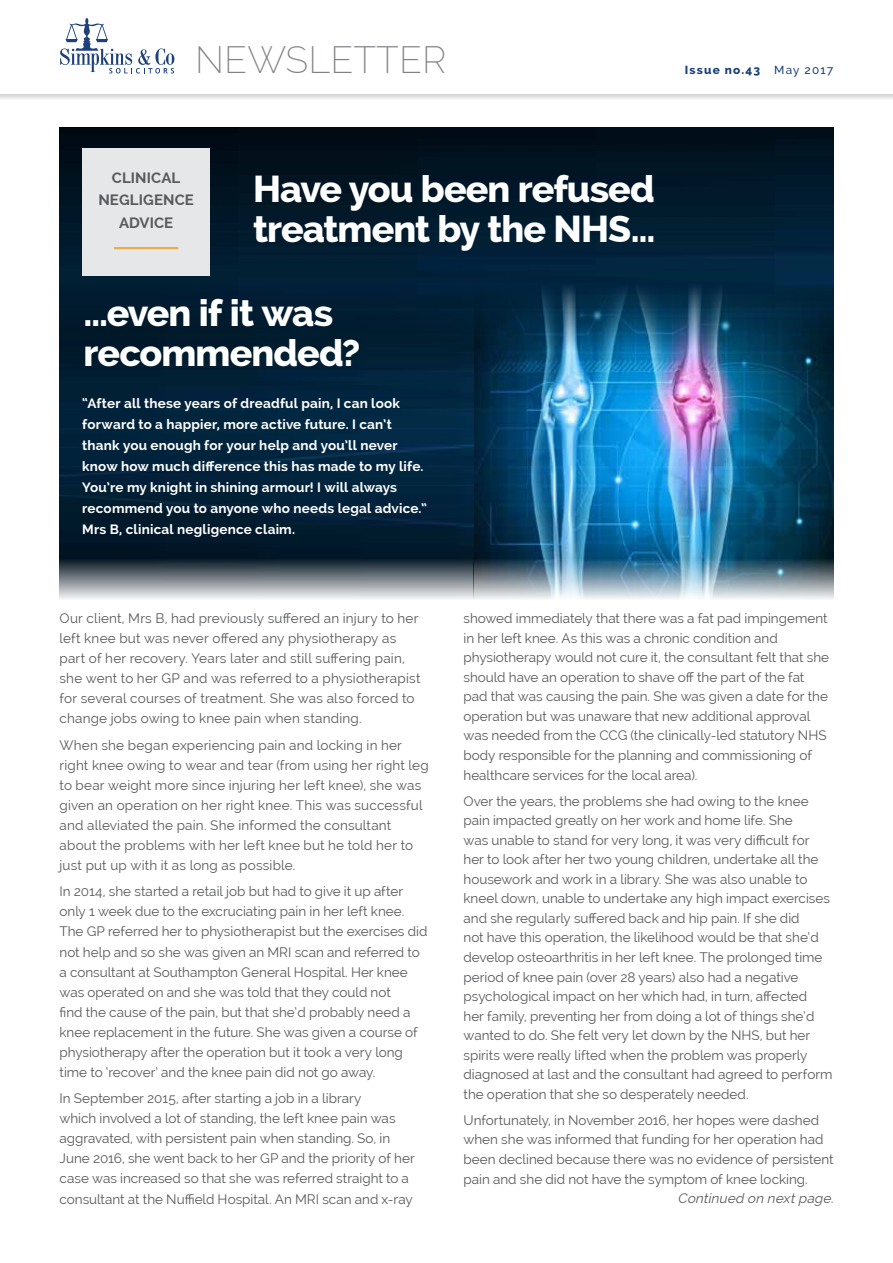
<style>
.page{position:relative;width:893px;height:1263px;background:#fff}
.page>*{position:absolute;margin:0;border:0;box-sizing:border-box;transform-origin:0 0}
.t1{font:800 37.5px/40.5px "Raleway";letter-spacing:-.025em;color:#fff}
.t2{font:200 37.35px "Raleway";color:#808285}
.t3{font:700 15px/22.5px "Raleway";letter-spacing:.005em;color:#58595b;text-align:center}
.t4{font:13.5px/19.5px "Raleway";color:#58595b}
.t5{font:700 13.5px/21px "Raleway";letter-spacing:.015em;color:#fff}
.t6{font:italic 13.5px "Raleway";color:#58595b}
.t7{font:800 11.7px "Raleway";letter-spacing:.1em;color:#1c4279}
.s1{font-weight:500}
</style>
<div class="page">
<img style="left:60px;top:349px;width:773px;height:251px">
<img style="left:60px;top:128px;width:773px;height:221px">
<svg style="left:60px;top:18px;width:114px;height:55px"></svg>
<div style="left:0;top:94px;width:893px;height:6px;background:#e3e4e5"></div>
<div style="left:82px;top:148px;width:128px;height:128px;background:#e6e7e8"></div>
<hr style="left:114px;top:247px;width:64px;height:2px;background:#efac42">
<h2 class="t2" style="left:195px;top:38px;width:253px">NEWSLETTER</h2>
<p class="t7" style="left:685px;top:63px;width:150px">Issue no.43 <span class="s1">May 2017</span></p>
<p class="t3" style="left:98px;top:166px;width:97px">CLINICAL<br>NEGLIGENCE<br>ADVICE</p>
<h1 class="t1" style="left:253px;top:169px;width:404px">Have you been refused treatment by the NHS…</h1>
<h1 class="t1" style="left:84px;top:293px;width:278px">…even if it was recommended?</h1>
<p class="t5" style="left:82px;top:392px;width:346px">“After all these years of dreadful pain, I can look forward to a happier, more active future. I can’t thank you enough for your help and you’ll never know how much difference this has made to my life.<br>You’re my knight in shining armour! I will always recommend you to anyone who needs legal advice.” Mrs B, clinical negligence claim.</p>
<p class="t4" style="left:60px;top:608px;width:362px;line-height:20.1px">Our client, Mrs B, had previously suffered an injury to her left knee but was never offered any physiotherapy as part of her recovery. Years later and still suffering pain, she went to her GP and was referred to a physiotherapist for several courses of treatment. She was also forced to change jobs owing to knee pain when standing.</p>
<p class="t4" style="left:60px;top:735px;width:371px;line-height:20.1px">When she began experiencing pain and locking in her right knee owing to wear and tear (from using her right leg to bear weight more since injuring her left knee), she was given an operation on her right knee. This was successful and alleviated the pain. She informed the consultant about the problems with her left knee but he told her to just put up with it as long as possible.</p>
<p class="t4" style="left:60px;top:881px;width:369px;line-height:20.1px">In 2014, she started a retail job but had to give it up after only 1 week due to the excruciating pain in her left knee.<br>The GP referred her to physiotherapist but the exercises did not help and so she was given an MRI scan and referred to a consultant at Southampton General Hospital. Her knee was operated on and she was told that they could not<br>find the cause of the pain, but that she’d probably need a knee replacement in the future. She was given a course of physiotherapy after the operation but it took a very long time to ‘recover’ and the knee pain did not go away.</p>
<p class="t4" style="left:60px;top:1088px;width:357px;line-height:20.1px">In September 2015, after starting a job in a library<br>which involved a lot of standing, the left knee pain was aggravated, with persistent pain when standing. So, in June 2016, she went back to her GP and the priority of her case was increased so that she was referred straight to a consultant at the Nuffield Hospital. An MRI scan and x-ray</p>
<p class="t4" style="left:463px;top:608px;width:367px">showed immediately that there was a fat pad impingement in her left knee. As this was a chronic condition and physiotherapy would not cure it, the consultant felt that she should have an operation to shave off the part of the fat pad that was causing the pain. She was given a date for the operation but was unaware that new additional approval was needed from the CCG (the clinically-led statutory NHS body responsible for the planning and commissioning of healthcare services for the local area).</p>
<p class="t4" style="left:463px;top:791px;width:370px">Over the years, the problems she had owing to the knee pain impacted greatly on her work and home life. She<br>was unable to stand for very long, it was very difficult for her to look after her two young children, undertake all the housework and work in a library. She was also unable to kneel down, unable to undertake any high impact exercises and she regularly suffered back and hip pain. If she did<br>not have this operation, the likelihood would be that she’d develop osteoarthritis in her left knee. The prolonged time period of knee pain (over 28 years) also had a negative psychological impact on her which had, in turn, affected<br>her family, preventing her from doing a lot of things she’d wanted to do. She felt very let down by the NHS, but her spirits were really lifted when the problem was properly diagnosed at last and the consultant had agreed to perform the operation that she so desperately needed.</p>
<p class="t4" style="left:463px;top:1110px;width:371px">Unfortunately, in November 2016, her hopes were dashed when she was informed that funding for her operation had been declined because there was no evidence of persistent pain and she did not have the symptom of knee locking.</p>
<p class="t6" style="left:677px;top:1190px;width:161px">Continued on nextpage.</p>
</div>
